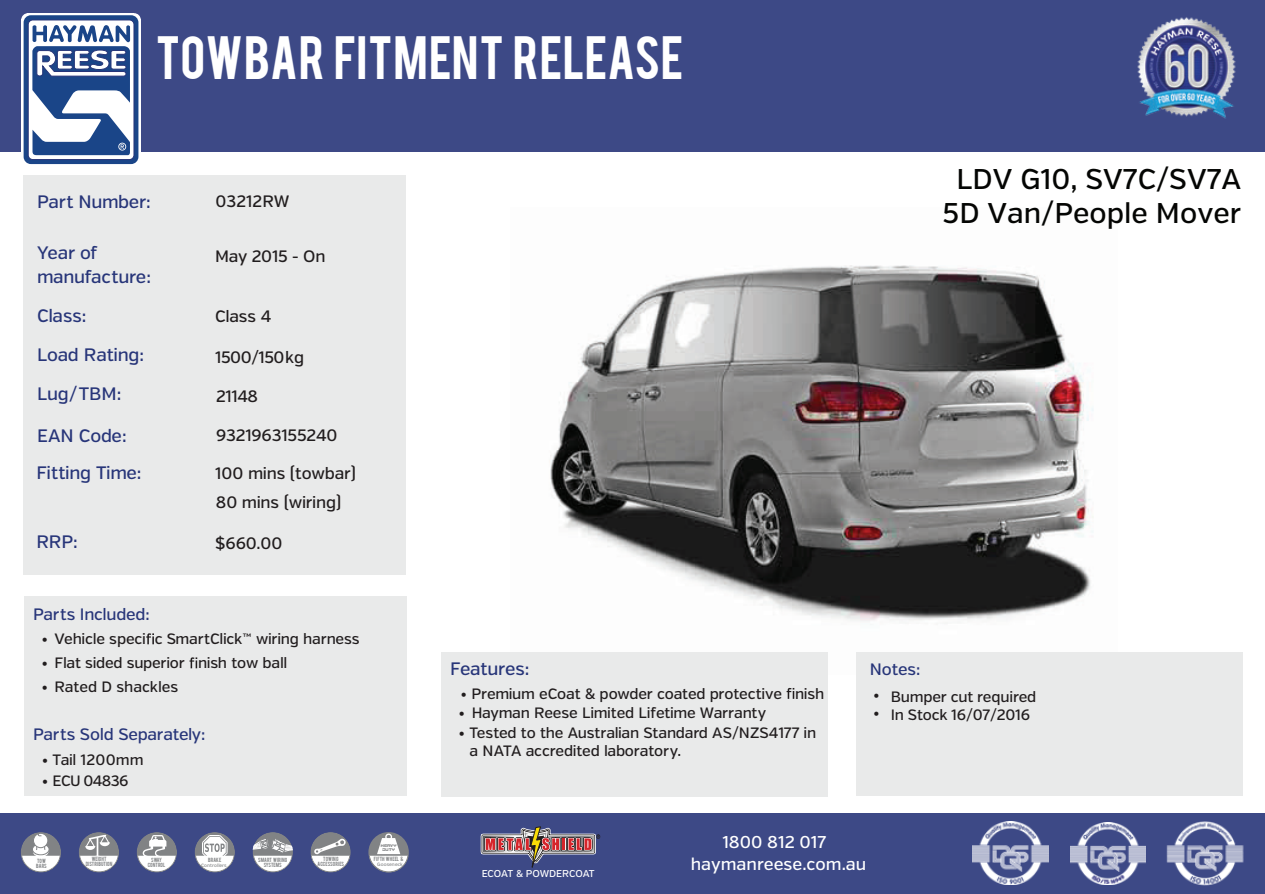
<style>
.page{position:relative;width:1265px;height:894px;background:#fff}
.page>*{position:absolute;margin:0;border:0;box-sizing:border-box;transform-origin:0 0}
.t1{font:48px "Bebas";color:#fff}
.t2{font:500 28.5px/34.2px "Verb";color:#040503;text-align:center}
.t3{font:500 18px/39px "Verb";letter-spacing:-.015em;color:#273579}
.t4{font:500 17.1px "Verb";color:#fff}
.t5{font:500 16.5px "Verb";letter-spacing:-.01em;color:#211d1e}
.t6{font:500 16.5px "Verb";letter-spacing:-.015em;color:#273579}
.t7{font:500 15px/18px "Verb";letter-spacing:-.01em;color:#211d1e}
.t8{font:500 15px "Verb";letter-spacing:.01em;color:#211d1e}
.t9{font:500 15px "Verb";letter-spacing:-.045em;color:#211d1e}
.t10{font:500 9.9px "Verb";letter-spacing:-.015em;color:#fff}
.t11{font:4.8px/5.2px "Bebas";letter-spacing:.015em;color:#818385;text-align:center}
.t12{font:500 4.8px "Verb";letter-spacing:.015em;color:#818385}
.t13{font:4.2px/4.2px "Gunship Condensed";color:#818385;text-align:center}
</style>
<div class="page">
<img style="left:550px;top:265px;width:544px;height:409px">
<div style="left:24px;top:176px;width:382px;height:399px;background:#e9eaea"></div>
<div style="left:24px;top:596px;width:382px;height:199px;background:#e9eaea"></div>
<div style="left:0;top:813px;width:1265px;height:80px;background:#3d4986"></div>
<div style="left:0;top:0;width:1265px;height:151px;background:#3d4986"></div>
<svg style="left:146px;top:633px;width:8px;height:11px"></svg>
<svg style="left:189px;top:657px;width:8px;height:11px"></svg>
<div style="left:441px;top:652px;width:386px;height:144px;background:#e9eaea"></div>
<svg style="left:786px;top:687px;width:8px;height:11px"></svg>
<div style="left:856px;top:652px;width:386px;height:143px;background:#e9eaea"></div>
<svg style="left:252px;top:833px;width:41px;height:39px"></svg>
<svg style="left:21px;top:831px;width:40px;height:41px"></svg>
<div style="left:33px;top:833px;width:15px;height:14px;background:#fff;border-radius:50%"></div>
<div style="left:33px;top:833px;width:15px;height:14px;border:1px solid #818385;border-radius:50%"></div>
<svg style="left:37px;top:832px;width:5px;height:4px"></svg>
<svg style="left:21px;top:844px;width:40px;height:28px"></svg>
<svg style="left:79px;top:831px;width:40px;height:41px"></svg>
<svg style="left:79px;top:834px;width:40px;height:38px"></svg>
<svg style="left:137px;top:831px;width:40px;height:41px"></svg>
<svg style="left:137px;top:834px;width:40px;height:38px"></svg>
<svg style="left:310px;top:831px;width:41px;height:41px"></svg>
<svg style="left:311px;top:838px;width:39px;height:34px"></svg>
<svg style="left:195px;top:831px;width:40px;height:41px"></svg>
<svg style="left:195px;top:834px;width:39px;height:38px"></svg>
<svg style="left:368px;top:831px;width:41px;height:41px"></svg>
<svg style="left:369px;top:837px;width:39px;height:35px"></svg>
<div style="left:385px;top:833px;width:7px;height:7px;border:1px solid #fff;border-radius:50%"></div>
<img style="left:1137px;top:17px;width:99px;height:102px">
<img style="left:1166px;top:821px;width:78px;height:65px">
<img style="left:1070px;top:822px;width:75px;height:62px">
<img style="left:972px;top:821px;width:76px;height:63px">
<svg style="left:480px;top:826px;width:120px;height:42px"></svg>
<svg style="left:21px;top:13px;width:14px;height:14px"></svg>
<svg style="left:127px;top:13px;width:14px;height:14px"></svg>
<svg style="left:27px;top:13px;width:107px;height:152px"></svg>
<svg style="left:21px;top:19px;width:120px;height:140px"></svg>
<div style="left:24px;top:15px;width:114px;height:149px;background:#1a4588;border-radius:7px"></div>
<div style="left:28px;top:20px;width:106px;height:139px;background:#fff;border-radius:5px"></div>
<div style="left:28px;top:20px;width:106px;height:139px;border:1px solid #273579;border-radius:5px"></div>
<svg style="left:32px;top:25px;width:98px;height:130px"></svg>
<h1 class="t1" style="left:156px;top:23px;width:529px">TOWBAR FITMENT RELEASE</h1>
<p class="t3" style="left:37px;top:182px;width:115px">Part Number:</p>
<p class="t3" style="left:37px;top:240px;width:115px;line-height:24px">Year of manufacture:</p>
<p class="t3" style="left:37px;top:296px;width:109px">Class:<br>Load Rating:<br>Lug/TBM:</p>
<p class="t3" style="left:37px;top:416px;width:91px">EAN Code:</p>
<p class="t5" style="left:216px;top:191px;width:75px">03212RW</p>
<p class="t5" style="left:215px;top:246px;width:112px">May 2015 - On</p>
<p class="t5" style="left:215px;top:306px;width:58px">Class 4</p>
<p class="t5" style="left:215px;top:347px;width:91px">1500/150kg</p>
<p class="t5" style="left:216px;top:386px;width:44px">21148</p>
<p class="t5" style="left:216px;top:425px;width:123px">9321963155240</p>
<p class="t3" style="left:37px;top:453px;width:107px">Fitting Time:</p>
<p class="t5" style="left:215px;top:462px;width:142px">100 mins (towbar)</p>
<p class="t5" style="left:216px;top:492px;width:127px">80 mins (wiring)</p>
<p class="t3" style="left:37px;top:522px;width:43px">RRP:</p>
<p class="t5" style="left:215px;top:533px;width:69px">$660.00</p>
<p class="t6" style="left:33px;top:604px;width:118px">Parts Included:</p>
<p class="t7" style="left:41px;top:630px;width:320px">• Vehicle speci c SmartClick™ wiring harness</p>
<p class="t7" style="left:41px;top:654px;width:247px">• Flat sided superior nish tow ball</p>
<p class="t7" style="left:41px;top:678px;width:138px">• Rated D shackles</p>
<p class="t6" style="left:33px;top:724px;width:174px">Parts Sold Separately:</p>
<p class="t8" style="left:42px;top:750px;width:103px">• Tail 1200mm</p>
<p class="t9" style="left:42px;top:771px;width:88px">• ECU 04836</p>
<p class="t3" style="left:450px;top:649px;width:81px">Features:</p>
<p class="t7" style="left:460px;top:684px;width:365px">• Premium eCoat &amp; powder coated protective nish</p>
<p class="t7" style="left:458px;top:704px;width:309px">• Hayman Reese Limited Lifetime Warranty</p>
<p class="t7" style="left:458px;top:723px;width:359px">• Tested to the Australian Standard AS/NZS4177 in</p>
<p class="t7" style="left:469px;top:741px;width:213px">a NATA accredited laboratory.</p>
<h2 class="t2" style="left:942px;top:162px;width:300px">LDV G10, SV7C/SV7A<br>5D Van/People Mover</h2>
<p class="t6" style="left:870px;top:659px;width:52px">Notes:</p>
<p class="t7" style="left:891px;top:687px;width:147px;text-indent:-18px">• Bumper cut required<br>In Stock 16/07/2016</p>
<p class="t7" style="left:873px;top:704px;width:8px">•</p>
<p class="t11" style="left:36px;top:857px;width:12px;text-align:left">TOW<br>BARS</p>
<p class="t11" style="left:86px;top:855px;width:28px">WEIGHT<br>DISTRIBUTION</p>
<p class="t11" style="left:148px;top:856px;width:19px">SWAY<br>CONTROL</p>
<p class="t11" style="left:318px;top:855px;width:28px">TOWING<br>ACCESSORIES</p>
<p class="t11" style="left:208px;top:856px;width:15px">BRAKE</p>
<p class="t12" style="left:201px;top:862px;width:27px">Controllers</p>
<p class="t11" style="left:258px;top:856px;width:31px">SMART WIRING<br>SYSTEMS</p>
<p class="t13" style="left:381px;top:843px;width:17px">HEAVY<br>DUTY</p>
<p class="t11" style="left:374px;top:856px;width:31px">FIFTH WHEEL &amp;</p>
<p class="t12" style="left:377px;top:861px;width:27px">Gooseneck</p>
<p class="t10" style="left:482px;top:867px;width:114px">ECOAT &amp; POWDERCOAT</p>
<p class="t4" style="left:722px;top:831px;width:105px">1800 812 017</p>
<p class="t4" style="left:691px;top:853px;width:177px">haymanreese.com.au</p>
</div>
